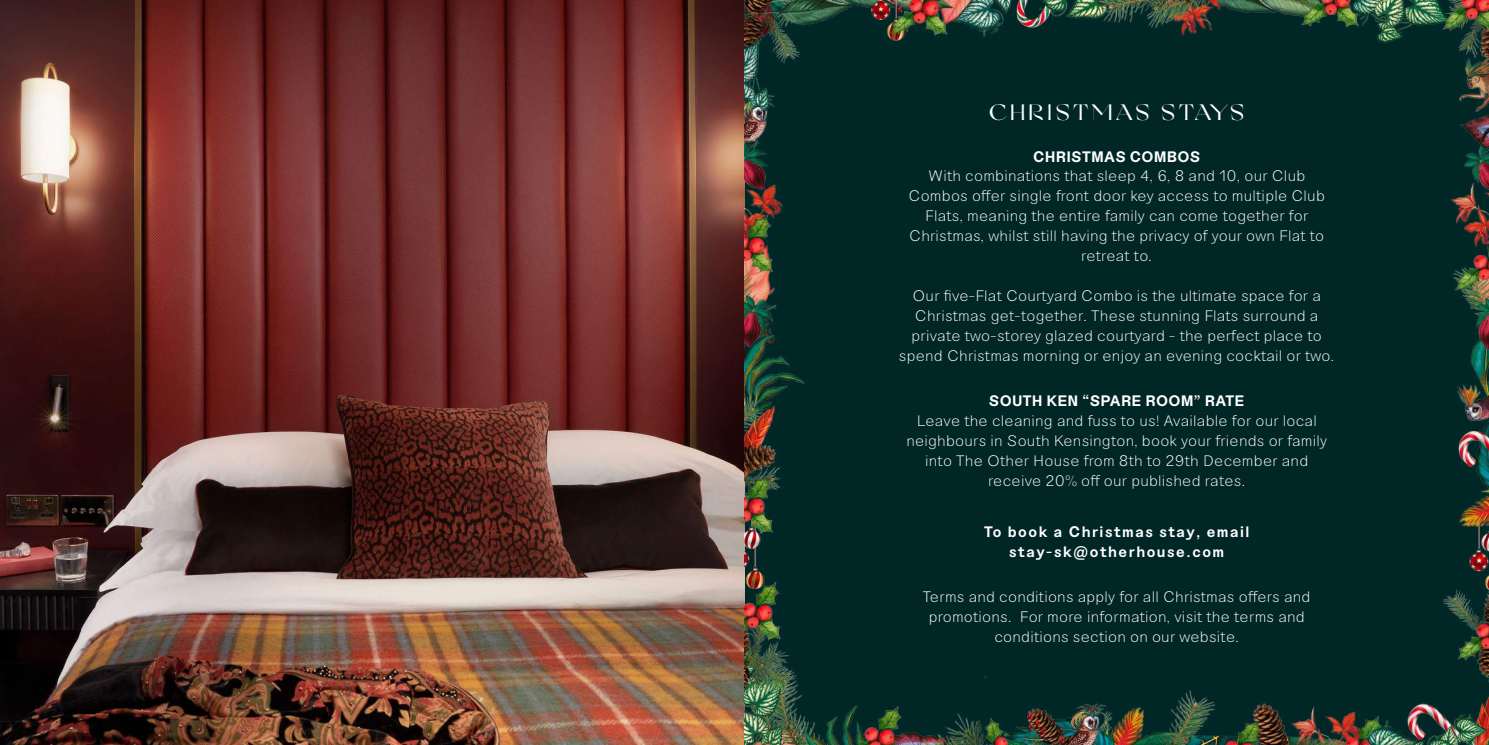
<style>
.page{position:relative;width:1489px;height:745px;background:#fff}
.page>*{position:absolute;margin:0;border:0;box-sizing:border-box;transform-origin:0 0}
.t1{font:22.5px "Grand Slang B Side";letter-spacing:.135em;color:#fff}
.t2{font:300 15px/20px "NT Bau";letter-spacing:.015em;color:#fff;text-align:center}
.t3{font:700 15px/20px "NT Bau";letter-spacing:.1em;color:#fff;text-align:center}
.t4{font:700 15px "NT Bau";letter-spacing:.015em;color:#fff}
</style>
<div class="page">
<img style="left:0;top:0;width:1488px;height:744px">
<h1 class="t1" style="left:989px;top:100px;width:256px">CHRISTMAS STAYS</h1>
<p class="t4" style="left:1033px;top:147px;width:169px">CHRISTMAS COMBOS</p>
<p class="t2" style="left:908px;top:165px;width:418px">With combinations that sleep 4, 6, 8 and 10, our Club Combos offer single front door key access to multiple Club Flats, meaning the entire family can come together for Christmas, whilst still having the privacy of your own Flat to retreat to.</p>
<p class="t2" style="left:898px;top:285px;width:437px">Our five-Flat Courtyard Combo is the ultimate space for a Christmas get-together. These stunning Flats surround a private two-storey glazed courtyard - the perfect place to spend Christmas morning or enjoy an evening cocktail or two.</p>
<p class="t4" style="left:988px;top:391px;width:257px">SOUTH KEN “SPARE ROOM” RATE</p>
<p class="t2" style="left:906px;top:410px;width:422px">Leave the cleaning and fuss to us! Available for our local neighbours in South Kensington, book your friends or family into The Other House from 8th to 29th December and receive 20% off our published rates.</p>
<p class="t3" style="left:984px;top:521px;width:267px">To book a Christmas stay, email stay-sk@otherhouse.com</p>
<p class="t2" style="left:922px;top:586px;width:389px">Terms and conditions apply for all Christmas offers and promotions. For more information, visit the terms and conditions section on our website.</p>
</div>
